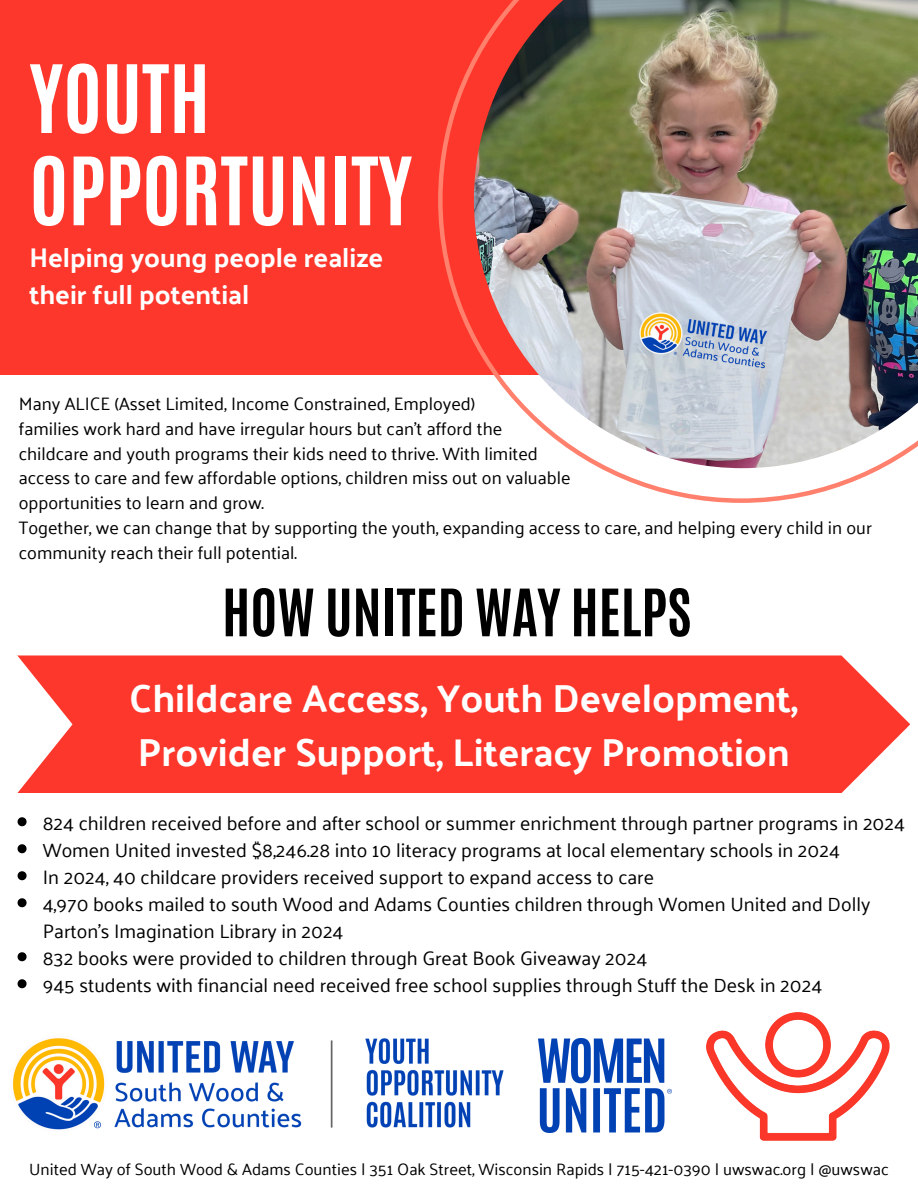
<style>
.page{position:relative;width:918px;height:1188px;background:#fff}
.page>*{position:absolute;margin:0;border:0;box-sizing:border-box;transform-origin:0 0}
.t1{font:700 79.95px/92.2px "Antonio";color:#fff}
.t2{font:700 55.5px "Antonio";color:#000}
.t3{font:700 39px/54px "Palanquin";color:#fff}
.t4{font:700 27px/37.2px "Palanquin";color:#fff}
.t5{font:19.5px/27px "Palanquin";color:#000}
.t6{font:18px/24.8px "Palanquin";color:#000}
.t7{font:16.5px "Palanquin";color:#000}
</style>
<div class="page">
<div style="left:0;top:0;width:918px;height:374px;background:#fd372c"></div>
<svg style="left:438px;top:57px;width:444px;height:446px"></svg>
<img style="left:474px;top:0;width:444px;height:468px">
<img style="left:706px;top:1012px;width:183px;height:128px">
<img style="left:12px;top:1038px;width:491px;height:92px">
<div style="left:73px;top:655px;width:837px;height:138px;background:#fd372c"></div>
<svg style="left:17px;top:655px;width:56px;height:138px"></svg>
<img style="left:539px;top:1038px;width:132px;height:95px">
<svg style="left:18px;top:817px;width:9px;height:9px"></svg>
<svg style="left:18px;top:844px;width:9px;height:9px"></svg>
<svg style="left:18px;top:871px;width:9px;height:9px"></svg>
<svg style="left:18px;top:898px;width:9px;height:9px"></svg>
<svg style="left:18px;top:952px;width:9px;height:9px"></svg>
<svg style="left:18px;top:979px;width:9px;height:9px"></svg>
<h5 class="t1" style="left:29px;top:53px;width:384px">YOUTH<br>OPPORTUNITY</h5>
<h2 class="t4" style="left:29px;top:239px;width:355px">Helping young people realize their full potential</h2>
<h4 class="t6" style="left:19px;top:392px;width:855px">Many ALICE (Asset Limited, Income Constrained, Employed)<br>families work hard and have irregular hours but can’t afford the<br>childcare and youth programs their kids need to thrive. With limited<br>access to care and few affordable options, children miss out on valuable<br>opportunities to learn and grow.<br>Together, we can change that by supporting the youth, expanding access to care, and helping every child in our community reach their full potential.</h4>
<p class="t2" style="left:222px;top:573px;width:471px">HOW UNITED WAY HELPS</p>
<p class="t3" style="left:129px;top:672px;width:670px">Childcare Access, Youth Development,<br>Provider Support, Literacy Promotion</p>
<p class="t5" style="left:43px;top:809px;width:864px">824 children received before and after school or summer enrichment through partner programs in 2024</p>
<p class="t5" style="left:43px;top:836px;width:799px">Women United invested $8,246.28 into 10 literacy programs at local elementary schools in 2024</p>
<p class="t5" style="left:43px;top:863px;width:613px">In 2024, 40 childcare providers received support to expand access to care</p>
<p class="t5" style="left:43px;top:890px;width:829px">4,970 books mailed to south Wood and Adams Counties children through Women United and Dolly<br>Parton’s Imagination Library in 2024</p>
<p class="t5" style="left:43px;top:944px;width:606px">832 books were provided to children through Great Book Giveaway 2024</p>
<p class="t5" style="left:43px;top:971px;width:781px">945 students with financial need received free school supplies through Stuff the Desk in 2024</p>
<h3 class="t7" style="left:29px;top:1160px;width:861px">United Way of South Wood &amp; Adams Counties | 351 Oak Street, Wisconsin Rapids | 715-421-0390 | uwswac.org | @uwswac</h3>
</div>
